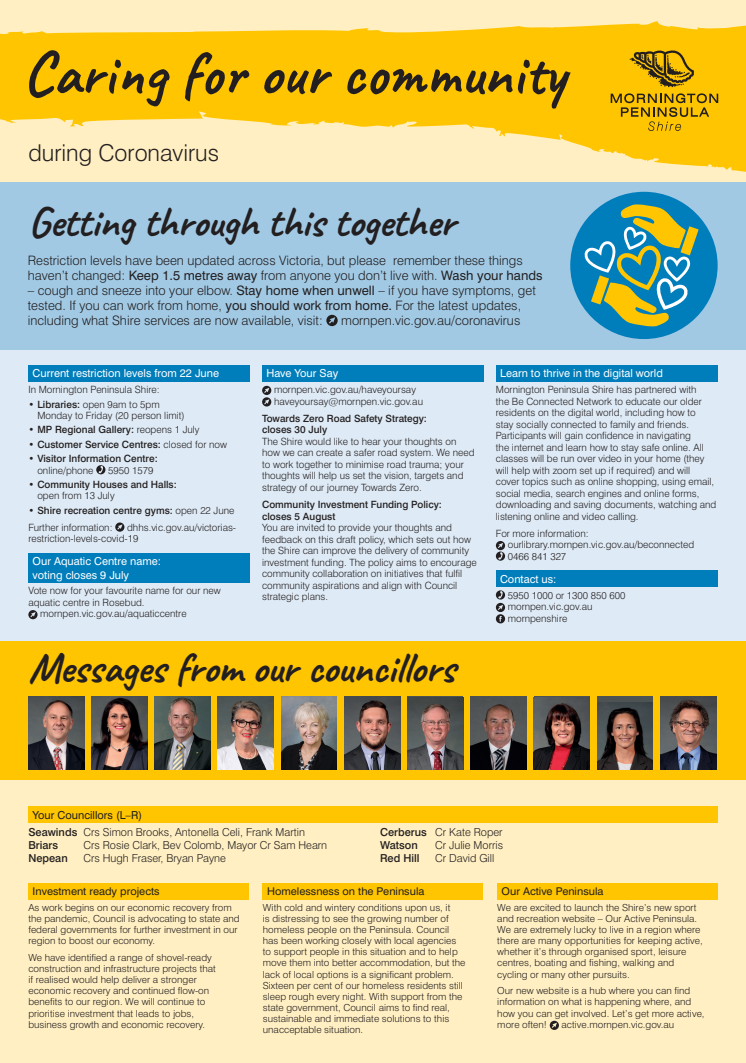
<style>
.page{position:relative;width:746px;height:1063px;background:#fff}
.page>*{position:absolute;margin:0;border:0;box-sizing:border-box;transform-origin:0 0}
.t1{font:700 62px "Caveat";color:#231f20}
.Crs_Subhead{font:700 43px "Caveat";letter-spacing:-.01em;color:#231f20}
.t2{font:300 23.2px "Swiss 721 BT";color:#231f20}
.Crs_Subhead-2{font:300 13px/15px "Swiss 721 BT";color:#231f20}
.Body_copy{font:300 11px/13px "Swiss 721 BT";color:#231f20}
.Section_Header{font:11px/13.2px "Swiss 721 BT";color:#fff}
.Body_copy-2{font:500 11px/13px "Swiss 721 BT";color:#231f20}
.Yellow_header{font:11px "Swiss 721 BT";color:#231f20}
.Yellow_header-2{font:10.7px "Swiss 721 BT";color:#231f20}
.Body_copy-3{font:300 10px/11.5px "Swiss 721 BT";color:#231f20}
.t3{font:500 10px/11.5px "Swiss 721 BT";color:#231f20}
.Body_copy-4{font:300 9.7px/11.2px "Swiss 721 BT";color:#231f20}
.s1{font-weight:400}
.s2{font-weight:500}
.s3{font-weight:300}
</style>
<div class="page">
<div style="left:0;top:724px;width:746px;height:339px;background:#ffefc2"></div>
<div style="left:0;top:153px;width:746px;height:488px;background:#deeaf5"></div>
<div style="left:28px;top:883px;width:221px;height:16px;background:#ffc500"></div>
<div style="left:263px;top:883px;width:220px;height:16px;background:#ffc500"></div>
<div style="left:497px;top:883px;width:220px;height:16px;background:#ffc500"></div>
<svg style="left:549px;top:1021px;width:10px;height:9px"></svg>
<div style="left:0;top:181px;width:746px;height:169px;background:#a1c9e4"></div>
<svg style="left:326px;top:315px;width:11px;height:11px"></svg>
<div style="left:0;top:641px;width:746px;height:139px;background:#ffc500"></div>
<img style="left:660px;top:696px;width:56px;height:74px">
<div style="left:597px;top:696px;width:56px;height:74px;background:#4d5252"></div>
<img style="left:597px;top:702px;width:56px;height:68px">
<img style="left:533px;top:697px;width:56px;height:73px">
<img style="left:155px;top:696px;width:56px;height:74px">
<div style="left:407px;top:696px;width:56px;height:74px;background:#414545"></div>
<img style="left:407px;top:704px;width:56px;height:66px">
<img style="left:28px;top:696px;width:56px;height:74px">
<img style="left:470px;top:696px;width:56px;height:74px">
<img style="left:92px;top:696px;width:55px;height:74px">
<img style="left:218px;top:696px;width:56px;height:74px">
<img style="left:281px;top:696px;width:56px;height:74px">
<img style="left:344px;top:696px;width:56px;height:74px">
<div style="left:0;top:0;width:746px;height:181px;background:#ffefc2"></div>
<svg style="left:0;top:21px;width:746px;height:151px;fill:#ffc500"></svg>
<svg style="left:629px;top:50px;width:64px;height:37px;background:#b58d0a"></svg>
<svg style="left:610px;top:93px;width:108px;height:38px;background:#d4a406"></svg>
<div style="left:28px;top:806px;width:689px;height:17px;background:#ffc500"></div>
<div style="left:28px;top:365px;width:222px;height:16px;background:#007dbb"></div>
<div style="left:28px;top:553px;width:222px;height:30px;background:#007dbb"></div>
<svg style="left:96px;top:465px;width:9px;height:9px"></svg>
<svg style="left:115px;top:522px;width:9px;height:10px"></svg>
<svg style="left:28px;top:610px;width:10px;height:9px"></svg>
<div style="left:262px;top:365px;width:222px;height:16px;background:#007dbb"></div>
<svg style="left:262px;top:386px;width:9px;height:21px"></svg>
<div style="left:496px;top:365px;width:221px;height:16px;background:#007dbb"></div>
<div style="left:496px;top:570px;width:221px;height:17px;background:#007dbb"></div>
<svg style="left:496px;top:541px;width:9px;height:20px"></svg>
<svg style="left:496px;top:590px;width:9px;height:33px"></svg>
<div style="left:570px;top:192px;width:147px;height:147px;background:#007dbb;border-radius:50%"></div>
<svg style="left:584px;top:203px;width:114px;height:125px"></svg>
<p class="t1" style="left:22px;top:34px;width:544px">Caring for our community</p>
<p class="t2" style="left:28px;top:139px;width:192px">during Coronavirus</p>
<p class="Crs_Subhead" style="left:28px;top:195px;width:429px">Getting through this together</p>
<p class="Crs_Subhead-2" style="left:28px;top:253px;width:516px">Restriction levels have been updated across Victoria, but please remember these things haven’t changed: <span class="s1">Keep 1.5 metres away</span> from anyone you don’t live with. <span class="s1">Wash your hands</span></p>
<p class="Crs_Subhead-2" style="left:28px;top:283px;width:509px">– cough and sneeze into your elbow. <span class="s1">Stay home when unwell</span> – if you have symptoms, get tested. If you can work from home, <span class="s1">you should work from home.</span> For the latest updates, including what Shire services are now available, visit:</p>
<p class="Crs_Subhead-2" style="left:341px;top:313px;width:181px">mornpen.vic.gov.au/coronavirus</p>
<p class="Section_Header" style="left:33px;top:367px;width:188px">Current restriction levels from 22 June</p>
<p class="Body_copy-3" style="left:28px;top:384px;width:133px">In Mornington Peninsula Shire:</p>
<p class="Body_copy-3" style="left:37px;top:398px;width:149px;text-indent:-9px"><span class="s2">• Libraries:</span> open 9am to 5pm<br>Monday to Friday (20 person limit)</p>
<p class="t3" style="left:28px;top:424px;width:173px">• MP Regional Gallery: <span class="s3">reopens 1 July</span></p>
<p class="t3" style="left:28px;top:438px;width:200px">• Customer Service Centres: <span class="s3">closed for now</span></p>
<p class="t3" style="left:37px;top:453px;width:122px;text-indent:-9px">• Visitor Information Centre: <span class="s3">online/phone</span></p>
<p class="Body_copy-3" style="left:108px;top:464px;width:47px">5950 1579</p>
<p class="t3" style="left:37px;top:478px;width:141px;text-indent:-9px">• Community Houses and Halls: <span class="s3">open from 13 July</span></p>
<p class="t3" style="left:28px;top:504px;width:208px">• Shire recreation centre gyms: <span class="s3">open 22 June</span></p>
<p class="Body_copy-3" style="left:28px;top:521px;width:86px">Further information:</p>
<p class="Body_copy-3" style="left:28px;top:521px;width:209px;text-indent:99px">dhhs.vic.gov.au/victorias&shy;restriction-levels-covid-19</p>
<p class="Section_Header" style="left:33px;top:555px;width:130px">Our Aquatic Centre name: voting closes 9 July</p>
<p class="Body_copy-3" style="left:28px;top:585px;width:194px">Vote now for your favourite name for our new</p>
<p class="Body_copy-3" style="left:28px;top:597px;width:118px">aquatic centre in Rosebud.</p>
<p class="Body_copy-3" style="left:40px;top:608px;width:148px">mornpen.vic.gov.au/aquaticcentre</p>
<p class="Section_Header" style="left:266px;top:367px;width:73px">Have Your Say</p>
<p class="Body_copy-3" style="left:274px;top:384px;width:150px">mornpen.vic.gov.au/haveyoursay haveyoursay@mornpen.vic.gov.au</p>
<p class="Body_copy-3" style="left:262px;top:412px;width:214px"><span class="s2">Towards Zero Road Safety Strategy:<br>closes 30 July<br></span>The Shire would like to hear your thoughts on how we can create a safer road system. We need to work together to minimise road trauma; your thoughts will help us set the vision, targets and strategy of our journey Towards Zero.</p>
<p class="Body_copy-3" style="left:262px;top:499px;width:216px"><span class="s2">Community Investment Funding Policy:<br>closes 5 August<br></span>You are invited to provide your thoughts and feedback on this draft policy, which sets out how the Shire can improve the delivery of community investment funding. The policy aims to encourage community collaboration on initiatives that fulfil community aspirations and align with Council strategic plans.</p>
<p class="Crs_Subhead" style="left:28px;top:641px;width:428px">Messages from our councillors</p>
<p class="Section_Header" style="left:500px;top:367px;width:164px">Learn to thrive in the digital world</p>
<p class="Body_copy-3" style="left:496px;top:384px;width:222px">Mornington Peninsula Shire has partnered with<br>the Be Connected Network to educate our older residents on the digital world, including how to<br>stay socially connected to family and friends.<br>Participants will gain confidence in navigating<br>the internet and learn how to stay safe online. All classes will be run over video in your home (they will help with zoom set up if required) and will cover topics such as online shopping, using email, social media, search engines and online forms, downloading and saving documents, watching and listening online and video calling.</p>
<p class="Body_copy-3" style="left:507px;top:527px;width:188px;text-indent:-12px">For more information: ourlibrary.mornpen.vic.gov.au/beconnected<br>0466 841 327</p>
<p class="Section_Header" style="left:500px;top:572px;width:58px">Contact us:</p>
<p class="Body_copy-3" style="left:507px;top:589px;width:119px">5950 1000 or 1300 850 600 mornpen.vic.gov.au mornpenshire</p>
<p class="Yellow_header" style="left:33px;top:808px;width:111px">Your Councillors (L–R)</p>
<p class="Body_copy" style="left:28px;top:825px;width:278px"><span class="s2">Seawinds</span> Crs Simon Brooks, Antonella Celi, Frank Martin<br><span class="s2">Briars</span></p>
<p class="Body_copy" style="left:83px;top:838px;width:245px">Crs Rosie Clark, Bev Colomb, Mayor Cr Sam Hearn</p>
<p class="Body_copy-2" style="left:28px;top:851px;width:41px">Nepean</p>
<p class="Body_copy" style="left:83px;top:851px;width:144px">Crs Hugh Fraser, Bryan Payne</p>
<p class="Body_copy-2" style="left:380px;top:825px;width:124px">Cerberus <span class="s3">Cr Kate Roper<br></span>Watson</p>
<p class="Body_copy" style="left:435px;top:838px;width:70px">Cr Julie Morris</p>
<p class="Body_copy-2" style="left:380px;top:851px;width:41px">Red Hill</p>
<p class="Body_copy" style="left:435px;top:851px;width:61px">Cr David Gill</p>
<p class="Yellow_header-2" style="left:33px;top:885px;width:128px">Investment ready projects</p>
<p class="Body_copy-4" style="left:28px;top:902px;width:213px">As work begins on our economic recovery from the pandemic, Council is advocating to state and federal governments for further investment in our region to boost our economy.</p>
<p class="Body_copy-4" style="left:28px;top:952px;width:189px">We have identified a range of shovel-ready construction and infrastructure projects that if realised would help deliver a stronger economic recovery and continued flow-on benefits to our region. We will continue to prioritise investment that leads to jobs, business growth and economic recovery.</p>
<p class="Yellow_header-2" style="left:267px;top:885px;width:159px">Homelessness on the Peninsula</p>
<p class="Body_copy-4" style="left:263px;top:902px;width:204px">With cold and wintery conditions upon us, it<br>is distressing to see the growing number of homeless people on the Peninsula. Council has been working closely with local agencies to support people in this situation and to help move them into better accommodation, but the lack of local options is a significant problem.<br>Sixteen per cent of our homeless residents still sleep rough every night. With support from the state government, Council aims to find real, sustainable and immediate solutions to this unacceptable situation.</p>
<p class="Yellow_header-2" style="left:501px;top:885px;width:103px">Our Active Peninsula</p>
<p class="Body_copy-4" style="left:497px;top:902px;width:207px">We are excited to launch the Shire’s new sport and recreation website – Our Active Peninsula.<br>We are extremely lucky to live in a region where there are many opportunities for keeping active, whether it’s through organised sport, leisure centres, boating and fishing, walking and cycling or many other pursuits.</p>
<p class="Body_copy-4" style="left:497px;top:985px;width:209px">Our new website is a hub where you can find information on what is happening where, and how you can get involved. Let’s get more active, more often!</p>
<p class="Body_copy-4" style="left:561px;top:1019px;width:114px">active.mornpen.vic.gov.au</p>
</div>
